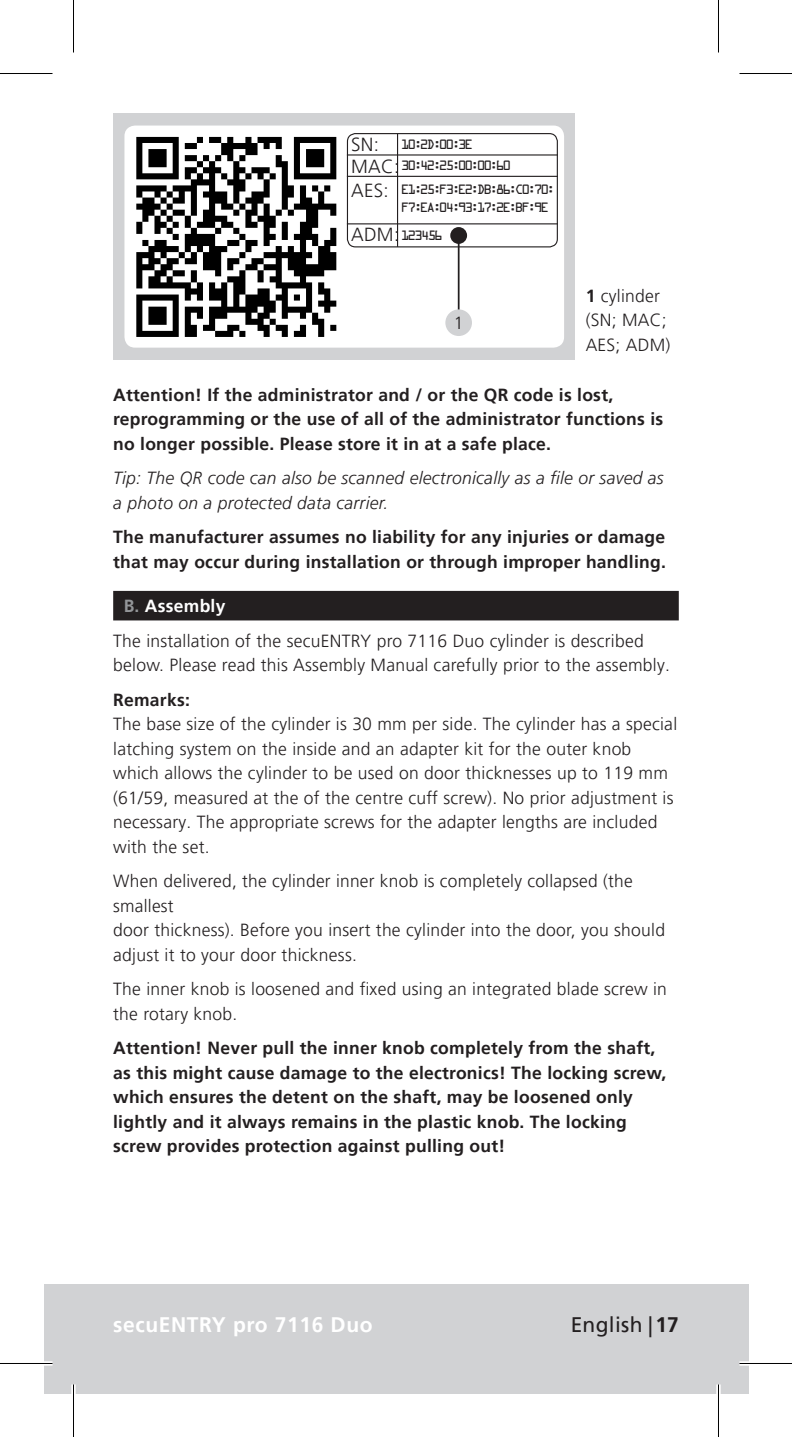
<style>
.page{position:relative;width:792px;height:1437px;background:#fff}
.page>*{position:absolute;margin:0;border:0;box-sizing:border-box;transform-origin:0 0}
.t1{font:700 21px "Frutiger LT Pro";letter-spacing:.03em;color:#fff}
.t2{font:21px "Frutiger LT Pro";letter-spacing:.015em;color:#231f20}
.t3{font:300 18.9px/24.2px "Frutiger LT Pro";letter-spacing:.015em;color:#231f20}
.t4{font:300 17.5px/24.5px "Frutiger LT Pro";letter-spacing:.015em;color:#231f20}
.t5{font:700 17.5px/24.5px "Frutiger LT Pro";letter-spacing:.015em;color:#231f20}
.t6{font:italic 300 17.5px/24.5px "Frutiger LT Pro";letter-spacing:.015em;color:#231f20}
.t7{font:12.25px/21.3px "OCRA Std";letter-spacing:-.17em;color:#231f20}
.s1{font-family:"Frutiger LT Pro";font-weight:300;font-size:18.9px}
.s2{font-weight:700}
.s3{font-weight:700;color:#939598}
.s4{font-weight:700;color:#fff}
</style>
<div class="page">
<div style="left:113px;top:591px;width:566px;height:29px;background:#231f20"></div>
<div style="left:113px;top:113px;width:462px;height:247px;background:#d1d2d4"></div>
<div style="left:124px;top:126px;width:440px;height:222px;background:#fff;border-radius:11px"></div>
<svg style="left:136px;top:137px;width:200px;height:200px"></svg>
<div style="left:347px;top:133px;width:211px;height:114px;border:1px solid #231f20;border-radius:8px"></div>
<hr style="left:347px;top:154px;width:211px;height:2px;background:#231f20">
<hr style="left:347px;top:176px;width:211px;height:1px;background:#231f20">
<hr style="left:347px;top:223px;width:211px;height:1px;background:#231f20">
<hr style="left:397px;top:134px;width:1px;height:113px;background:#231f20">
<div style="left:450px;top:227px;width:17px;height:17px;background:#231f20;border-radius:50%"></div>
<hr style="left:458px;top:239px;width:1px;height:73px;background:#231f20">
<div style="left:445px;top:309px;width:27px;height:27px;background:#d1d2d4;border-radius:50%"></div>
<div style="left:44px;top:1284px;width:704px;height:109px;background:#d1d2d4"></div>
<hr style="left:0;top:1361px;width:52px;height:4px;background:#fff">
<hr style="left:739px;top:1361px;width:53px;height:4px;background:#fff">
<div style="left:71px;top:1384px;width:5px;height:53px;background:#fff"></div>
<div style="left:716px;top:1384px;width:5px;height:53px;background:#fff"></div>
<hr style="left:0;top:73px;width:52px;height:1px;background:#000">
<hr style="left:739px;top:73px;width:53px;height:1px;background:#000">
<hr style="left:0;top:1363px;width:52px;height:1px;background:#000">
<hr style="left:739px;top:1363px;width:53px;height:1px;background:#000">
<hr style="left:73px;top:0;width:1px;height:53px;background:#000">
<hr style="left:73px;top:1384px;width:1px;height:53px;background:#000">
<hr style="left:718px;top:0;width:1px;height:53px;background:#000">
<hr style="left:718px;top:1384px;width:1px;height:53px;background:#000">
<p class="t7" style="left:401px;top:135px;width:112px;text-indent:-50px"><span class="s1">SN :</span> 10:2D:00:3E<br>30:42:25:00:00:60</p>
<p class="t3" style="left:351px;top:154px;width:50px">MAC:<br>AES:</p>
<p class="t3" style="left:351px;top:223px;width:50px">ADM:</p>
<p class="t7" style="left:401px;top:181px;width:156px;line-height:17.8px">E1:25:F3:E2:DB:86:C0:70:<br>F7:EA:04:93:17:2E:BF:9E</p>
<p class="t7" style="left:401px;top:226px;width:44px">123456</p>
<p class="t4" style="left:586px;top:284px;width:86px"><span class="s2">1</span> cylinder (SN; MAC;<br>AES; ADM)</p>
<p class="t5" style="left:113px;top:382px;width:552px">Attention! If the administrator and / or the QR code is lost, reprogramming or the use of all of the administrator functions is no longer possible. Please store it in at a safe place.</p>
<p class="t6" style="left:113px;top:466px;width:552px">Tip: The QR code can also be scanned electronically as a file or saved as a photo on a protected data carrier.</p>
<p class="t5" style="left:113px;top:525px;width:554px">The manufacturer assumes no liability for any injuries or damage that may occur during installation or through improper handling.</p>
<p class="t4" style="left:113px;top:588px;width:532px;line-height:35px;text-indent:10px"><span class="s3">B.</span> <span class="s4">Assembly<br></span>The installation of the secuENTRY pro 7116 Duo cylinder is described</p>
<p class="t4" style="left:113px;top:653px;width:558px">below. Please read this Assembly Manual carefully prior to the assembly.</p>
<p class="t5" style="left:113px;top:687px;width:78px">Remarks:</p>
<p class="t4" style="left:113px;top:712px;width:565px">The base size of the cylinder is 30 mm per side. The cylinder has a special latching system on the inside and an adapter kit for the outer knob which allows the cylinder to be used on door thicknesses up to 119 mm (61/59, measured at the of the centre cuff screw). No prior adjustment is necessary. The appropriate screws for the adapter lengths are included with the set.</p>
<p class="t4" style="left:113px;top:869px;width:553px">When delivered, the cylinder inner knob is completely collapsed (the smallest<br>door thickness). Before you insert the cylinder into the door, you should adjust it to your door thickness.</p>
<p class="t4" style="left:113px;top:977px;width:555px">The inner knob is loosened and fixed using an integrated blade screw in the rotary knob.</p>
<p class="t5" style="left:113px;top:1036px;width:554px">Attention! Never pull the inner knob completely from the shaft, as this might cause damage to the electronics! The locking screw, which ensures the detent on the shaft, may be loosened only lightly and it always remains in the plastic knob. The locking screw provides protection against pulling out!</p>
<p class="t4" style="left:454px;top:311px;width:11px">1</p>
<p class="t1" style="left:113px;top:1312px;width:261px">secuENTRY pro 7116 Duo</p>
<p class="t2" style="left:571px;top:1312px;width:110px">English |<span class="s2">17</span></p>
</div>
